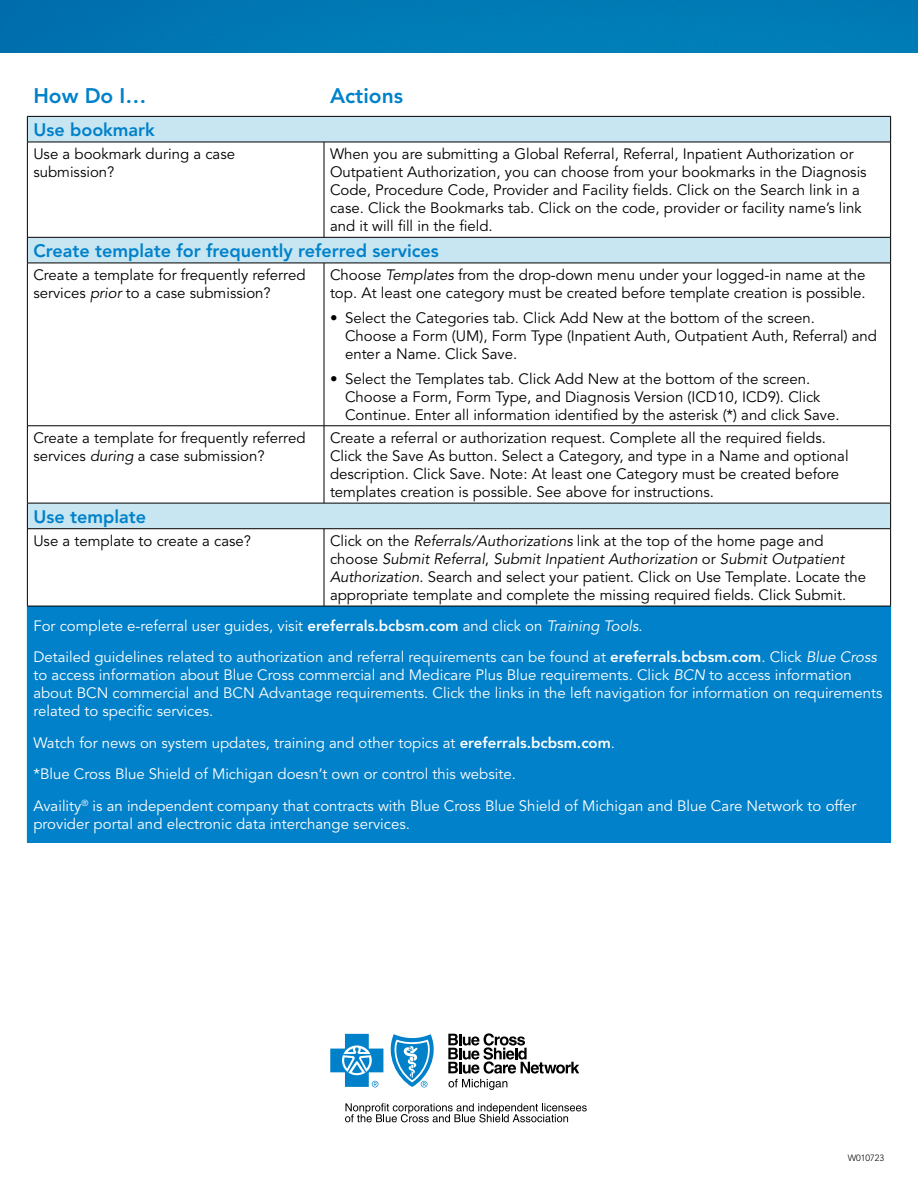
<style>
.page{position:relative;width:918px;height:1188px;background:#fff}
.page>*{position:absolute;margin:0;border:0;box-sizing:border-box;transform-origin:0 0}
.t1{font:800 21px "Avenir LT Std";color:#0081c9}
.t2{font:800 18px "Avenir LT Std";color:#0081c9}
.t3{font:15px/18px "Avenir LT Std";color:#000}
.t4{font:15px/31.5px "Avenir LT Std";color:#fff}
.t5{font:300 9px "Avenir LT Std";color:#000}
.s1{font-style:italic}
.s2{font-weight:800}
</style>
<div class="page">
<img style="left:0;top:0;width:918px;height:53px">
<div style="left:28px;top:117px;width:862px;height:25px;background:#c7e6f2"></div>
<svg style="left:28px;top:143px;width:862px;height:463px"></svg>
<div style="left:27px;top:606px;width:864px;height:236px;background:#0081c9"></div>
<hr style="left:27px;top:842px;width:297px;height:1px;background:#0081c9">
<hr style="left:324px;top:842px;width:567px;height:1px;background:#0081c9">
<svg style="left:27px;top:117px;width:1px;height:25px"></svg>
<svg style="left:890px;top:117px;width:1px;height:25px"></svg>
<hr style="left:27px;top:142px;width:297px;height:1px;background:#000">
<hr style="left:27px;top:142px;width:1px;height:95px;background:#000">
<hr style="left:324px;top:142px;width:567px;height:1px;background:#000">
<hr style="left:324px;top:142px;width:1px;height:95px;background:#000">
<hr style="left:890px;top:142px;width:1px;height:95px;background:#000">
<hr style="left:27px;top:237px;width:297px;height:1px;background:#000">
<svg style="left:27px;top:238px;width:1px;height:25px"></svg>
<hr style="left:324px;top:237px;width:567px;height:1px;background:#000">
<svg style="left:890px;top:238px;width:1px;height:25px"></svg>
<hr style="left:27px;top:263px;width:297px;height:1px;background:#000">
<hr style="left:27px;top:263px;width:1px;height:163px;background:#000">
<hr style="left:324px;top:263px;width:567px;height:1px;background:#000">
<hr style="left:324px;top:263px;width:1px;height:163px;background:#000">
<hr style="left:890px;top:263px;width:1px;height:163px;background:#000">
<hr style="left:27px;top:426px;width:297px;height:1px;background:#000">
<hr style="left:27px;top:426px;width:1px;height:77px;background:#000">
<hr style="left:324px;top:426px;width:567px;height:1px;background:#000">
<hr style="left:324px;top:426px;width:1px;height:77px;background:#000">
<hr style="left:890px;top:426px;width:1px;height:77px;background:#000">
<hr style="left:27px;top:503px;width:297px;height:1px;background:#000">
<svg style="left:27px;top:503px;width:1px;height:25px"></svg>
<hr style="left:324px;top:503px;width:567px;height:1px;background:#000">
<svg style="left:890px;top:503px;width:1px;height:25px"></svg>
<hr style="left:27px;top:528px;width:297px;height:1px;background:#000">
<hr style="left:27px;top:529px;width:1px;height:77px;background:#000">
<hr style="left:324px;top:528px;width:567px;height:1px;background:#000">
<hr style="left:324px;top:529px;width:1px;height:77px;background:#000">
<hr style="left:890px;top:529px;width:1px;height:77px;background:#000">
<hr style="left:27px;top:606px;width:297px;height:1px;background:#000">
<hr style="left:324px;top:606px;width:567px;height:1px;background:#000">
<hr style="left:27px;top:116px;width:297px;height:1px;background:#000">
<hr style="left:324px;top:116px;width:567px;height:1px;background:#000">
<svg style="left:345px;top:1103px;width:242px;height:19px"></svg>
<svg style="left:448px;top:1033px;width:131px;height:57px"></svg>
<svg style="left:330px;top:1034px;width:104px;height:54px"></svg>
<h1 class="t1" style="left:33px;top:83px;width:115px">How Do I…</h1>
<h1 class="t1" style="left:330px;top:83px;width:75px">Actions</h1>
<p class="t2" style="left:33px;top:119px;width:123px">Use bookmark</p>
<p class="t3" style="left:33px;top:146px;width:203px">Use a bookmark during a case submission?</p>
<p class="t3" style="left:330px;top:146px;width:538px">When you are submitting a Global Referral, Referral, Inpatient Authorization or Outpatient Authorization, you can choose from your bookmarks in the Diagnosis Code, Procedure Code, Provider and Facility fields. Click on the Search link in a case. Click the Bookmarks tab. Click on the code, provider or facility name’s link and it will fill in the field.</p>
<p class="t2" style="left:33px;top:240px;width:407px">Create template for frequently referred services</p>
<p class="t3" style="left:33px;top:267px;width:274px">Create a template for frequently referred services <span class="s1">prior</span> to a case submission?</p>
<p class="t3" style="left:330px;top:267px;width:537px">Choose <span class="s1">Templates</span> from the drop-down menu under your logged-in name at the top. At least one category must be created before template creation is possible.</p>
<p class="t3" style="left:345px;top:309px;width:534px;text-indent:-15px">• Select the Categories tab. Click Add New at the bottom of the screen.<br>Choose a Form (UM), Form Type (Inpatient Auth, Outpatient Auth, Referral) and enter a Name. Click Save.</p>
<p class="t3" style="left:345px;top:370px;width:496px;text-indent:-15px">• Select the Templates tab. Click Add New at the bottom of the screen.<br>Choose a Form, Form Type, and Diagnosis Version (ICD10, ICD9). Click<br>Continue. Enter all information identified by the asterisk (*) and click Save.</p>
<p class="t3" style="left:33px;top:429px;width:274px">Create a template for frequently referred services <span class="s1">during</span> a case submission?</p>
<p class="t3" style="left:330px;top:429px;width:520px">Create a referral or authorization request. Complete all the required fields.<br>Click the Save As button. Select a Category, and type in a Name and optional description. Click Save. Note: At least one Category must be created before templates creation is possible. See above for instructions.</p>
<p class="t2" style="left:33px;top:506px;width:114px">Use template</p>
<p class="t3" style="left:33px;top:532px;width:219px">Use a template to create a case?</p>
<p class="t3" style="left:330px;top:532px;width:538px">Click on the <span class="s1">Referrals/Authorizations</span> link at the top of the home page and choose <span class="s1">Submit Referral</span>, <span class="s1">Submit Inpatient Authorization</span> or <span class="s1">Submit Outpatient Authorization</span>. Search and select your patient. Click on Use Template. Locate the appropriate template and complete the missing required fields. Click Submit.</p>
<p class="t4" style="left:33px;top:610px;width:845px">For complete e-referral user guides, visit <span class="s2">ereferrals.bcbsm.com</span> and click on <span class="s1">Training Tools</span>.<br>Detailed guidelines related to authorization and referral requirements can be found at <span class="s2">ereferrals.bcbsm.com</span>. Click <span class="s1">Blue Cross</span></p>
<p class="t4" style="left:33px;top:667px;width:851px;line-height:18px">to access information about Blue Cross commercial and Medicare Plus Blue requirements. Click <span class="s1">BCN</span> to access information about BCN commercial and BCN Advantage requirements. Click the links in the left navigation for information on requirements related to specific services.</p>
<p class="t4" style="left:33px;top:727px;width:825px">Watch for news on system updates, training and other topics at <span class="s2">ereferrals.bcbsm.com</span>.<br>*Blue Cross Blue Shield of Michigan doesn’t own or control this website.<br>Availity<sup>®</sup> is an independent company that contracts with Blue Cross Blue Shield of Michigan and Blue Care Network to offer</p>
<p class="t4" style="left:33px;top:808px;width:378px">provider portal and electronic data interchange services.</p>
<p class="t5" style="left:848px;top:1153px;width:38px">W010723</p>
</div>
